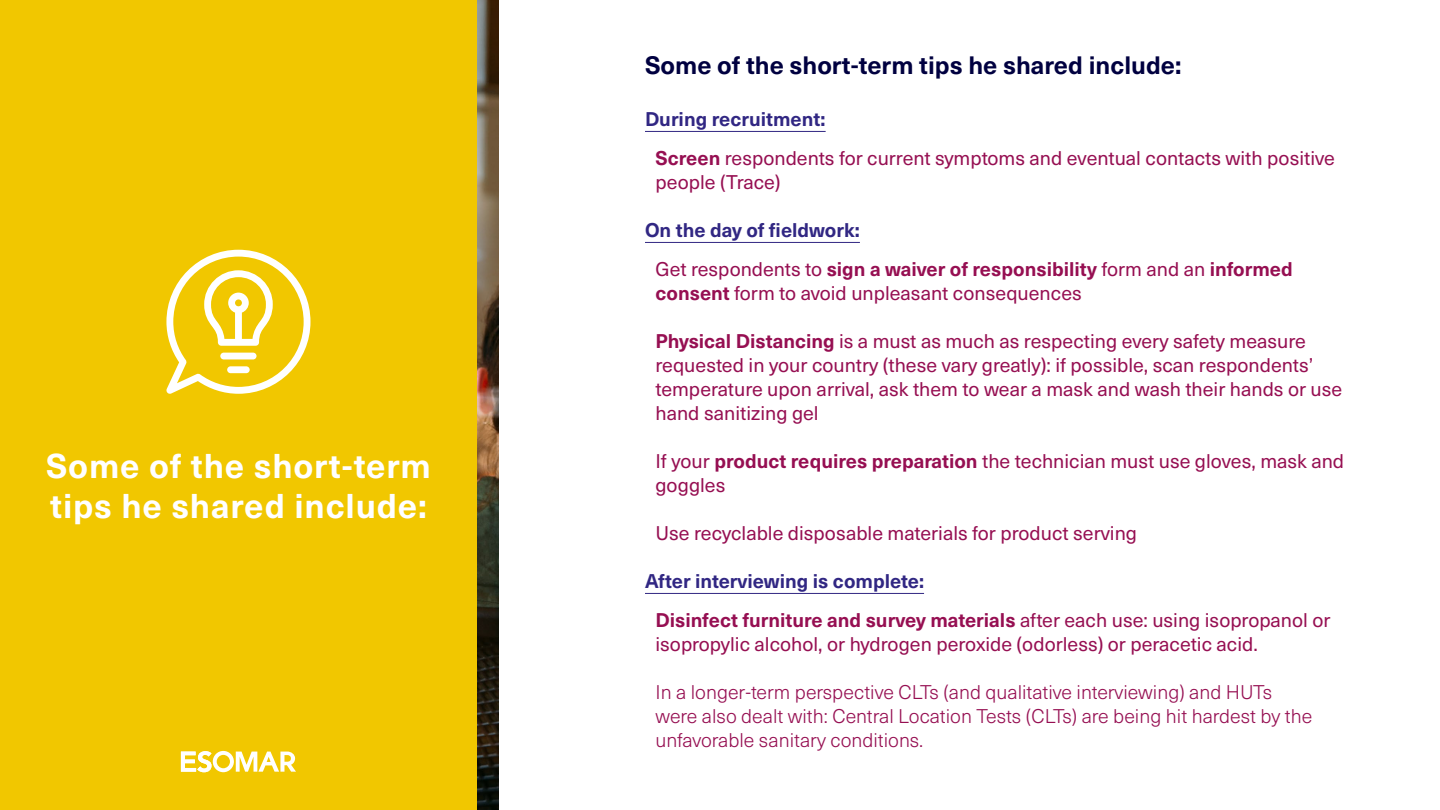
<style>
.page{position:relative;width:1440px;height:810px;background:#fff}
.page>*{position:absolute;margin:0;border:0;box-sizing:border-box;transform-origin:0 0}
.t1{font:700 33.83px/40.6px "Neue Haas Unica Pro";letter-spacing:.025em;color:#fff}
.t2{font:700 24.75px "Neue Haas Unica Pro";color:#000040}
.t3{font:19.5px/24px "Neue Haas Unica Pro";color:#960f52}
.t4{font:700 19.5px/39px "Neue Haas Unica Pro";color:#960f52}
.t5{font:300 19.5px/24px "Neue Haas Unica Pro";color:#960f52}
.s1{font-weight:700;color:#312783}
.s2{font-weight:700}
.s3{color:#312783}
.s4{font-weight:400}
</style>
<div class="page">
<img style="left:476px;top:0;width:23px;height:810px">
<div style="left:0;top:0;width:476px;height:810px;background:#f1c700"></div>
<svg style="left:181px;top:751px;width:115px;height:21px"></svg>
<svg style="left:166px;top:250px;width:144px;height:144px"></svg>
<hr style="left:645px;top:131px;width:181px;height:1px;background:#312783">
<hr style="left:645px;top:242px;width:215px;height:1px;background:#312783">
<hr style="left:645px;top:593px;width:279px;height:1px;background:#312783">
<h1 class="t1" style="left:46px;top:446px;width:386px">Some of the short-term tips he shared include:</h1>
<p class="t2" style="left:645px;top:50px;width:538px">Some of the short-term tips he shared include:</p>
<p class="t3" style="left:655px;top:100px;width:681px;line-height:39px;text-indent:-10px"><span class="s1">During recruitment:<br></span><span class="s2">Screen</span> respondents for current symptoms and eventual contacts with positive</p>
<p class="t3" style="left:655px;top:171px;width:127px">people (Trace)</p>
<p class="t4" style="left:655px;top:211px;width:639px;text-indent:-10px"><span class="s3">On the day of fieldwork:<br></span><span class="s4">Get respondents to</span> sign a waiver of responsibility <span class="s4">form and an</span> informed</p>
<p class="t3" style="left:655px;top:282px;width:428px"><span class="s2">consent</span> form to avoid unpleasant consequences</p>
<p class="t3" style="left:655px;top:330px;width:688px"><span class="s2">Physical Distancing</span> is a must as much as respecting every safety measure requested in your country (these vary greatly): if possible, scan respondents’ temperature upon arrival, ask them to wear a mask and wash their hands or use hand sanitizing gel</p>
<p class="t3" style="left:655px;top:450px;width:690px">If your <span class="s2">product requires preparation</span> the technician must use gloves, mask and goggles</p>
<p class="t3" style="left:655px;top:522px;width:483px">Use recyclable disposable materials for product serving</p>
<p class="t4" style="left:655px;top:562px;width:677px;text-indent:-10px"><span class="s3">After interviewing is complete:<br></span>Disinfect furniture and survey materials <span class="s4">after each use: using isopropanol or</span></p>
<p class="t3" style="left:655px;top:633px;width:604px">isopropylic alcohol, or hydrogen peroxide (odorless) or peracetic acid.</p>
<p class="t5" style="left:655px;top:681px;width:658px">In a longer-term perspective CLTs (and qualitative interviewing) and HUTs were also dealt with: Central Location Tests (CLTs) are being hit hardest by the unfavorable sanitary conditions.</p>
</div>
